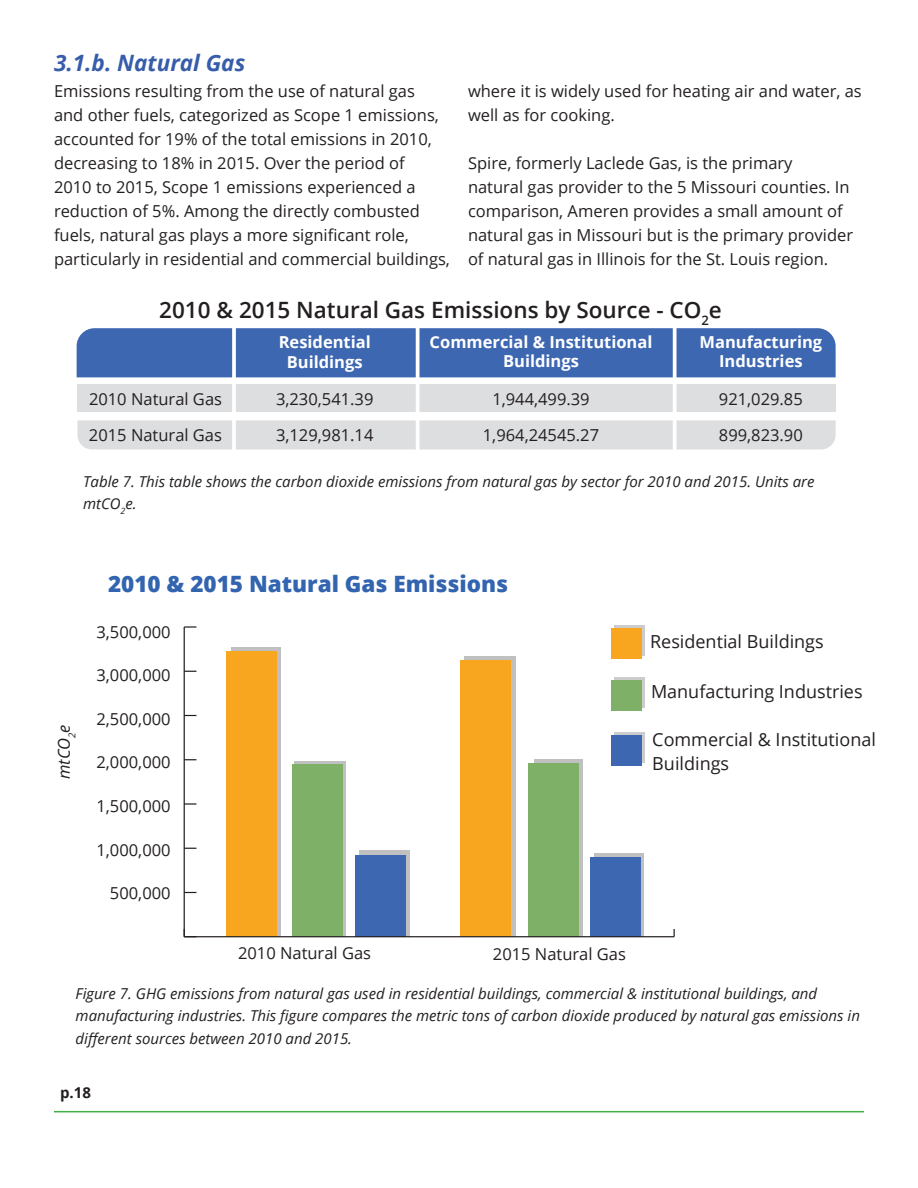
<style>
.page{position:relative;width:918px;height:1188px;background:#fff}
.page>*{position:absolute;margin:0;border:0;box-sizing:border-box;transform-origin:0 0}
.t1{font:600 22.5px "Open Sans";color:#231f20}
.t2{font:800 22.5px "Open Sans";color:#3264b0}
.t3{font:italic 700 22.5px "Open Sans";color:#375daa}
.t4{font:18px/24px "Open Sans";color:#231f20}
.t5{font:16.5px/24px "Open Sans";color:#231f20}
.t6{font:700 16.5px/19.8px "Open Sans";color:#fff;text-align:center}
.t7{font:italic 16.5px "Open Sans";color:#231f20}
.t8{font:italic 15px/22.5px "Open Sans";color:#231f20}
.t9{font:700 15px "Open Sans";color:#231f20}
</style>
<div class="page">
<hr style="left:54px;top:1111px;width:810px;height:1px;background:#40ae49">
<div style="left:614px;top:625px;width:31px;height:31px;background:#231f20;opacity:.23"></div>
<div style="left:611px;top:629px;width:31px;height:30px;background:#f8a620"></div>
<div style="left:77px;top:420px;width:759px;height:29px;background:#dddee0"></div>
<div style="left:77px;top:328px;width:759px;height:49px;background:#3e67b1"></div>
<div style="left:77px;top:385px;width:759px;height:27px;background:#dddee0"></div>
<svg style="left:232px;top:328px;width:4px;height:121px"></svg>
<hr style="left:416px;top:317px;width:3px;height:149px;background:#fff">
<svg style="left:673px;top:328px;width:4px;height:121px"></svg>
<div style="left:614px;top:732px;width:31px;height:31px;background:#ccc"></div>
<div style="left:611px;top:735px;width:31px;height:31px;background:#3e67b1"></div>
<div style="left:614px;top:677px;width:31px;height:31px;background:#ccc"></div>
<div style="left:611px;top:680px;width:31px;height:31px;background:#7eb068"></div>
<div style="left:594px;top:853px;width:50px;height:84px;background:#c0c0c0"></div>
<div style="left:465px;top:656px;width:51px;height:281px;background:linear-gradient(to right,#c0c0c0,#c0c0c0)"></div>
<div style="left:534px;top:759px;width:49px;height:178px;background:#c0c0c0"></div>
<div style="left:359px;top:851px;width:51px;height:86px;background:#c0c0c0"></div>
<svg style="left:294px;top:761px;width:52px;height:175px"></svg>
<div style="left:231px;top:647px;width:50px;height:290px;background:#c0c0c0"></div>
<hr style="left:184px;top:627px;width:1px;height:310px;background:#231f20">
<svg style="left:184px;top:848px;width:12px;height:1px"></svg>
<svg style="left:184px;top:803px;width:12px;height:2px"></svg>
<svg style="left:184px;top:759px;width:12px;height:1px"></svg>
<svg style="left:184px;top:671px;width:12px;height:1px"></svg>
<svg style="left:184px;top:626px;width:12px;height:2px"></svg>
<div style="left:590px;top:857px;width:51px;height:80px;background:#3e67b1"></div>
<div style="left:528px;top:763px;width:51px;height:174px;background:#7eb068"></div>
<div style="left:460px;top:660px;width:50px;height:277px;background:#f8a620"></div>
<div style="left:355px;top:855px;width:51px;height:82px;background:#3e67b1"></div>
<div style="left:292px;top:765px;width:50px;height:172px;background:#7eb068"></div>
<div style="left:226px;top:651px;width:51px;height:286px;background:#f8a620"></div>
<hr style="left:184px;top:936px;width:490px;height:1px;background:#231f20">
<h1 class="t3" style="left:54px;top:47px;width:193px">3.1.b. Natural Gas</h1>
<p class="t5" style="left:54px;top:78px;width:398px">Emissions resulting from the use of natural gas<br>and other fuels, categorized as Scope 1 emissions, accounted for 19% of the total emissions in 2010, decreasing to 18% in 2015. Over the period of<br>2010 to 2015, Scope 1 emissions experienced a reduction of 5%. Among the directly combusted fuels, natural gas plays a more significant role, particularly in residential and commercial buildings,</p>
<p class="t5" style="left:468px;top:79px;width:395px">where it is widely used for heating air and water, as well as for cooking.</p>
<p class="t5" style="left:468px;top:151px;width:387px">Spire, formerly Laclede Gas, is the primary<br>natural gas provider to the 5 Missouri counties. In comparison, Ameren provides a small amount of natural gas in Missouri but is the primary provider of natural gas in Illinois for the St. Louis region.</p>
<h1 class="t1" style="left:159px;top:294px;width:564px">2010 &amp; 2015 Natural Gas Emissions by Source - CO<sub>2</sub>e</h1>
<p class="t6" style="left:279px;top:332px;width:94px">Residential<br>Buildings</p>
<p class="t6" style="left:430px;top:331px;width:224px">Commercial &amp; Institutional<br>Buildings</p>
<p class="t6" style="left:700px;top:331px;width:124px">Manufacturing<br>Industries</p>
<p class="t5" style="left:89px;top:387px;width:135px">2010 Natural Gas</p>
<p class="t5" style="left:276px;top:387px;width:99px">3,230,541.39</p>
<p class="t5" style="left:492px;top:387px;width:99px">1,944,499.39</p>
<p class="t5" style="left:719px;top:387px;width:85px">921,029.85</p>
<p class="t5" style="left:89px;top:422px;width:135px">2015 Natural Gas</p>
<p class="t5" style="left:276px;top:422px;width:99px">3,129,981.14</p>
<p class="t5" style="left:483px;top:422px;width:118px">1,964,24545.27</p>
<p class="t5" style="left:719px;top:422px;width:85px">899,823.90</p>
<p class="t8" style="left:83px;top:469px;width:733px">Table 7. This table shows the carbon dioxide emissions from natural gas by sector for 2010 and 2015. Units are mtCO<sub>2</sub>e.</p>
<p class="t7" style="left:53px;top:779px;width:56px;rotate:-90deg">mtCO<sub>2</sub>e</p>
<h1 class="t2" style="left:108px;top:566px;width:402px">2010 &amp; 2015 Natural Gas Emissions</h1>
<p class="t5" style="left:97px;top:619px;width:76px">3,500,000</p>
<p class="t5" style="left:97px;top:663px;width:76px">3,000,000</p>
<p class="t5" style="left:97px;top:707px;width:76px">2,500,000</p>
<p class="t5" style="left:97px;top:750px;width:76px">2,000,000</p>
<p class="t5" style="left:97px;top:794px;width:76px">1,500,000</p>
<p class="t5" style="left:97px;top:837px;width:76px">1,000,000</p>
<p class="t5" style="left:110px;top:881px;width:62px">500,000</p>
<p class="t5" style="left:238px;top:940px;width:135px">2010 Natural Gas</p>
<p class="t5" style="left:493px;top:942px;width:135px">2015 Natural Gas</p>
<p class="t4" style="left:650px;top:629px;width:175px">Residential Buildings</p>
<p class="t4" style="left:651px;top:679px;width:213px">Manufacturing Industries</p>
<p class="t4" style="left:652px;top:727px;width:225px">Commercial &amp; Institutional<br>Buildings</p>
<p class="t8" style="left:76px;top:981px;width:786px">Figure 7. GHG emissions from natural gas used in residential buildings, commercial &amp; institutional buildings, and manufacturing industries. This figure compares the metric tons of carbon dioxide produced by natural gas emissions in different sources between 2010 and 2015.</p>
<p class="t9" style="left:60px;top:1082px;width:32px">p.18</p>
</div>
